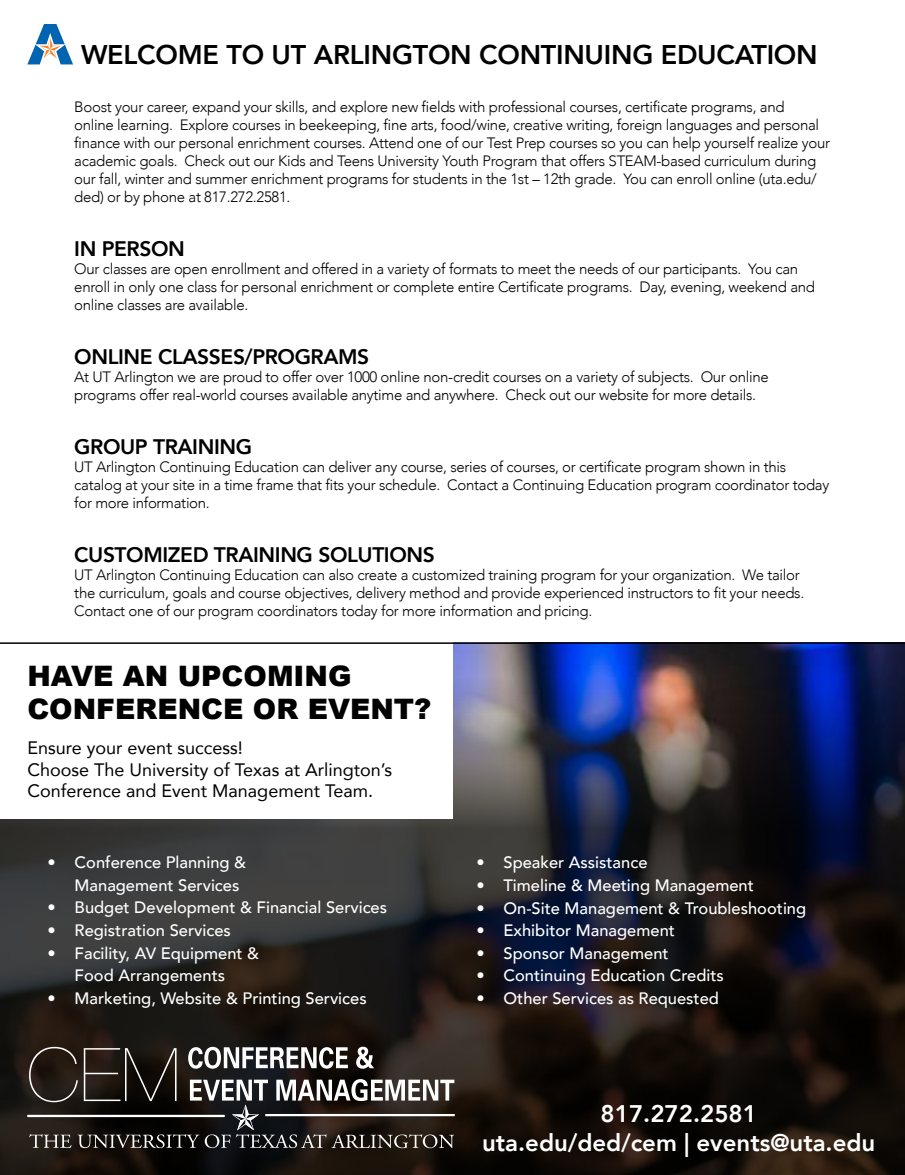
<style>
.page{position:relative;width:905px;height:1175px;background:#fff}
.page>*{position:absolute;margin:0;border:0;box-sizing:border-box;transform-origin:0 0}
.t1{font:900 28.2px/33.8px "Arial";color:#000}
.t2{font:800 27px "Avenir";letter-spacing:-.01em;color:#000}
.t3{font:800 24px/28.8px "Avenir";color:#fff;text-align:center}
.t4{font:800 21px "Avenir";letter-spacing:-.02em;color:#000}
.t5{font:18px/21.6px "Avenir";color:#000}
.t6{font:500 16.5px/22.5px "Avenir";color:#fff}
.t7{font:300 15px/18px "Avenir";letter-spacing:-.02em;color:#000}
</style>
<div class="page">
<svg style="left:27px;top:24px;width:46px;height:40px"></svg>
<svg style="left:0;top:644px;width:904px;height:530px;background:#24232b"></svg>
<hr style="left:27px;top:1114px;width:198px;height:3px;background:#fff">
<svg style="left:29px;top:1046px;width:425px;height:102px;background:#433f3c"></svg>
<div style="left:0;top:636px;width:452px;height:182px;background:#fff"></div>
<hr style="left:0;top:642px;width:904px;height:2px;background:#000">
<h2 class="t2" style="left:81px;top:33px;width:738px">WELCOME TO UT ARLINGTON CONTINUING EDUCATION</h2>
<p class="t7" style="left:74px;top:97px;width:757px">Boost your career, expand your skills, and explore new fields with professional courses, certificate programs, and<br>online learning. Explore courses in beekeeping, fine arts, food/wine, creative writing, foreign languages and personal finance with our personal enrichment courses. Attend one of our Test Prep courses so you can help yourself realize your academic goals. Check out our Kids and Teens University Youth Program that offers STEAM-based curriculum during our fall, winter and summer enrichment programs for students in the 1st – 12th grade. You can enroll online (uta.edu/ ded) or by phone at 817.272.2581.</p>
<h3 class="t4" style="left:74px;top:232px;width:112px">IN PERSON</h3>
<p class="t7" style="left:74px;top:259px;width:742px">Our classes are open enrollment and offered in a variety of formats to meet the needs of our participants. You can enroll in only one class for personal enrichment or complete entire Certificate programs. Day, evening, weekend and online classes are available.</p>
<h3 class="t4" style="left:74px;top:340px;width:296px">ONLINE CLASSES/PROGRAMS</h3>
<p class="t7" style="left:74px;top:367px;width:696px">At UT Arlington we are proud to offer over 1000 online non-credit courses on a variety of subjects. Our online programs offer real-world courses available anytime and anywhere. Check out our website for more details.</p>
<h3 class="t4" style="left:74px;top:430px;width:179px">GROUP TRAINING</h3>
<p class="t7" style="left:74px;top:457px;width:756px">UT Arlington Continuing Education can deliver any course, series of courses, or certificate program shown in this catalog at your site in a time frame that fits your schedule. Contact a Continuing Education program coordinator today for more information.</p>
<h3 class="t4" style="left:74px;top:538px;width:362px">CUSTOMIZED TRAINING SOLUTIONS</h3>
<p class="t7" style="left:74px;top:565px;width:731px">UT Arlington Continuing Education can also create a customized training program for your organization. We tailor the curriculum, goals and course objectives, delivery method and provide experienced instructors to fit your needs.<br>Contact one of our program coordinators today for more information and pricing.</p>
<h1 class="t1" style="left:27px;top:657px;width:405px">HAVE AN UPCOMING<br>CONFERENCE OR EVENT?</h1>
<p class="t5" style="left:27px;top:736px;width:366px">Ensure your event success!<br>Choose The University of Texas at Arlington’s<br>Conference and Event Management Team.</p>
<p class="t6" style="left:75px;top:850px;width:173px;text-indent:-27px">• Conference Planning &amp;<br>Management Services</p>
<p class="t6" style="left:48px;top:895px;width:341px">• Budget Development &amp; Financial Services</p>
<p class="t6" style="left:48px;top:918px;width:185px">• Registration Services</p>
<p class="t6" style="left:48px;top:940px;width:213px;text-align:center">• Facility, AV Equipment &amp;<br>Food Arrangements</p>
<p class="t6" style="left:48px;top:985px;width:320px">• Marketing, Website &amp; Printing Services</p>
<p class="t6" style="left:476px;top:850px;width:172px">• Speaker Assistance</p>
<p class="t6" style="left:476px;top:873px;width:279px">• Timeline &amp; Meeting Management</p>
<p class="t6" style="left:476px;top:895px;width:331px">• On-Site Management &amp; Troubleshooting</p>
<p class="t6" style="left:476px;top:918px;width:200px">• Exhibitor Management</p>
<p class="t6" style="left:476px;top:940px;width:194px">• Sponsor Management</p>
<p class="t6" style="left:476px;top:963px;width:249px">• Continuing Education Credits</p>
<p class="t6" style="left:476px;top:985px;width:244px">• Other Services as Requested</p>
<h3 class="t3" style="left:482px;top:1099px;width:394px">817.272.2581<br>uta.edu/ded/cem | events@uta.edu</h3>
</div>
